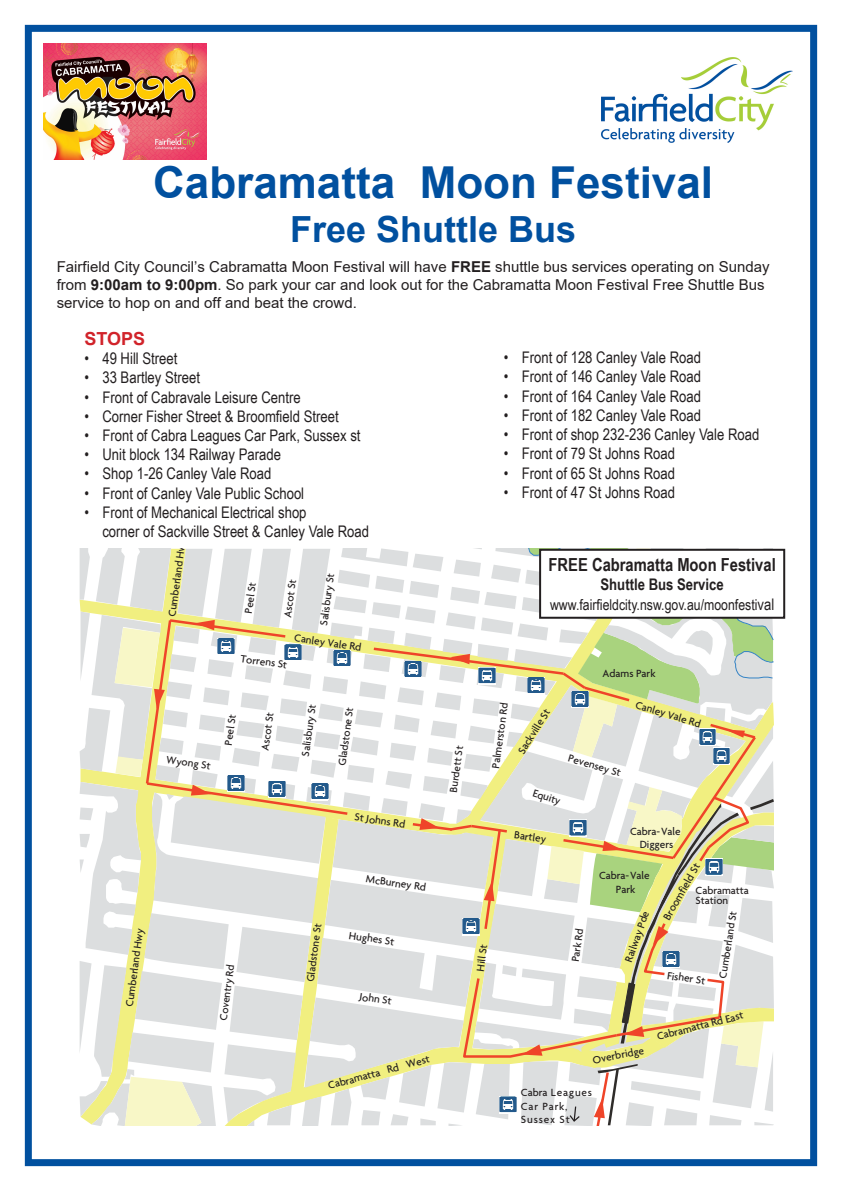
<style>
.page{position:relative;width:842px;height:1191px;background:#fff}
.page>*{position:absolute;margin:0;border:0;box-sizing:border-box;transform-origin:0 0}
.body_copy_dark_grey{font:700 44px "Arial";color:#01509f}
.body_copy_dark_grey-2{font:700 36px "Arial";color:#01509f}
.t1{font:700 18px "Arial Narrow";color:#231f20}
.t2{font:700 18px "Arial";color:#d1232a}
.t3{font:16px/19.2px "Arial Narrow";color:#231f20}
.t4{font:700 16px "Arial Narrow";color:#231f20}
.t5{font:15px/18px "Arial";color:#231f20}
.t6{font:15px "Arial Narrow";color:#231f20}
.t7{font:500 11.3px/13.4px "Agenda";color:#231f20;text-align:center}
.t8{font:500 11.3px/13.5px "Agenda";letter-spacing:.075em;color:#231f20}
.t9{font:500 11.2px "Agenda";color:#231f20}
.s1{font-weight:700}
.s2{font-size:16px}
</style>
<div class="page">
<div style="left:25px;top:25px;width:792px;height:1141px;border:7px solid #01509f"></div>
<img style="left:601px;top:58px;width:191px;height:85px">
<svg style="left:79px;top:549px;width:695px;height:576px"></svg>
<div style="left:540px;top:550px;width:244px;height:68px;background:#fff"></div>
<div style="left:539px;top:549px;width:246px;height:70px;border:2px solid #231f20"></div>
<img style="left:44px;top:44px;width:162px;height:115px">
<p class="body_copy_dark_grey" style="left:153px;top:152px;width:561px">Cabramatta Moon Festival</p>
<p class="body_copy_dark_grey-2" style="left:290px;top:204px;width:288px">Free Shuttle Bus</p>
<p class="t5" style="left:57px;top:258px;width:714px">Fairfield City Council’s Cabramatta Moon Festival will have <span class="s1">FREE</span> shuttle bus services operating on Sunday from <span class="s1">9:00am to 9:00pm</span>. So park your car and look out for the Cabramatta Moon Festival Free Shuttle Bus service to hop on and off and beat the crowd.</p>
<p class="t2" style="left:84px;top:326px;width:62px">STOPS</p>
<p class="t3" style="left:84px;top:348px;width:95px">• 49 Hill Street</p>
<p class="t3" style="left:84px;top:367px;width:117px">• 33 Bartley Street</p>
<p class="t3" style="left:84px;top:387px;width:218px">• Front of Cabravale Leisure Centre</p>
<p class="t3" style="left:84px;top:406px;width:256px">• Corner Fisher Street &amp; Broomfield Street</p>
<p class="t3" style="left:84px;top:425px;width:278px">• Front of Cabra Leagues Car Park, Sussex st</p>
<p class="t3" style="left:84px;top:444px;width:198px">• Unit block 134 Railway Parade</p>
<p class="t3" style="left:84px;top:463px;width:188px">• Shop 1-26 Canley Vale Road</p>
<p class="t3" style="left:84px;top:483px;width:221px">• Front of Canley Vale Public School</p>
<p class="t3" style="left:102px;top:502px;width:268px;text-indent:-18px">• Front of Mechanical Electrical shop<br>corner of Sackville Street &amp; Canley Vale Road</p>
<p class="t9" style="left:165px;top:615px;width:80px;rotate:-82deg">Cumberland Hwy</p>
<p class="t9" style="left:242px;top:612px;width:33px;rotate:-82deg">Peel St</p>
<p class="t9" style="left:281px;top:617px;width:40px;rotate:-82deg">Ascot St</p>
<p class="t9" style="left:317px;top:624px;width:54px;rotate:-82deg">Salisbury St</p>
<p class="t7" style="left:295px;top:631px;width:69px;rotate:8deg">Canley Vale Rd</p>
<p class="t7" style="left:242px;top:651px;width:48px;rotate:8deg">Torrens St</p>
<p class="t3" style="left:504px;top:347px;width:199px">• Front of 128 Canley Vale Road</p>
<p class="t3" style="left:504px;top:367px;width:199px">• Front of 146 Canley Vale Road</p>
<p class="t3" style="left:504px;top:386px;width:199px">• Front of 164 Canley Vale Road</p>
<p class="t3" style="left:504px;top:405px;width:199px">• Front of 182 Canley Vale Road</p>
<p class="t3" style="left:504px;top:424px;width:257px">• Front of shop 232-236 Canley Vale Road</p>
<p class="t3" style="left:504px;top:443px;width:173px">• Front of 79 St Johns Road</p>
<p class="t3" style="left:504px;top:463px;width:173px">• Front of 65 St Johns Road</p>
<p class="t3" style="left:504px;top:482px;width:173px">• Front of 47 St Johns Road</p>
<p class="t1" style="left:548px;top:551px;width:229px">FREE Cabramatta Moon Festival</p>
<p class="t4" style="left:600px;top:572px;width:125px">Shuttle Bus Service</p>
<p class="t6" style="left:550px;top:593px;width:226px">www.fairfieldcity.nsw.gov.au/moonfesti<span class="s2">val</span></p>
<p class="t7" style="left:602px;top:666px;width:54px">Adams Park</p>
<p class="t7" style="left:167px;top:752px;width:46px;rotate:8deg">Wyong St</p>
<p class="t9" style="left:221px;top:744px;width:33px;rotate:-82deg">Peel St</p>
<p class="t9" style="left:258px;top:749px;width:40px;rotate:-82deg">Ascot St</p>
<p class="t9" style="left:299px;top:755px;width:54px;rotate:-82deg">Salisbury St</p>
<p class="t9" style="left:489px;top:767px;width:67px;rotate:-82deg">Palmerston Rd</p>
<p class="t9" style="left:335px;top:764px;width:60px;rotate:-82deg">Gladstone St</p>
<p class="t9" style="left:446px;top:791px;width:48px;rotate:-82deg">Burdett St</p>
<p class="t9" style="left:515px;top:749px;width:52px;rotate:-58deg">Sackville St</p>
<p class="t7" style="left:638px;top:698px;width:69px;rotate:16deg">Canley Vale Rd</p>
<p class="t9" style="left:535px;top:786px;width:30px;rotate:17deg">Equity</p>
<p class="t9" style="left:570px;top:751px;width:56px;rotate:16deg">Pevensey St</p>
<p class="t9" style="left:122px;top:1005px;width:80px;rotate:-82deg">Cumberland Hwy</p>
<p class="t9" style="left:303px;top:980px;width:60px;rotate:-82deg">Gladstone St</p>
<p class="t9" style="left:216px;top:1019px;width:58px;rotate:-82deg">Coventry Rd</p>
<p class="t7" style="left:356px;top:810px;width:53px;rotate:8deg">St Johns Rd</p>
<p class="t7" style="left:367px;top:872px;width:62px;rotate:8deg">McBurney Rd</p>
<p class="t7" style="left:350px;top:928px;width:47px;rotate:8deg">Hughes St</p>
<p class="t7" style="left:361px;top:989px;width:34px;rotate:8deg">John St</p>
<p class="t9" style="left:473px;top:970px;width:28px;rotate:-82deg">Hill St</p>
<p class="t7" style="left:515px;top:827px;width:34px;rotate:8deg">Bartley</p>
<p class="t9" style="left:568px;top:961px;width:35px;rotate:-82deg">Park Rd</p>
<p class="t7" style="left:630px;top:824px;width:52px">Cabra-Vale<br>Diggers</p>
<p class="t7" style="left:599px;top:868px;width:52px">Cabra-Vale</p>
<p class="t7" style="left:660px;top:915px;width:65px;rotate:-60deg">Broomfield St</p>
<p class="t7" style="left:616px;top:882px;width:21px">Park</p>
<p class="t7" style="left:695px;top:883px;width:55px">Cabramatta</p>
<p class="t7" style="left:695px;top:893px;width:34px">Station</p>
<p class="t7" style="left:716px;top:977px;width:69px;rotate:-81deg">Cumberland St</p>
<p class="t7" style="left:621px;top:959px;width:55px;rotate:-70deg">Railway Pde</p>
<p class="t7" style="left:668px;top:968px;width:40px;rotate:8deg">Fisher St</p>
<p class="t7" style="left:655px;top:1029px;width:90px;rotate:-14deg">Cabramatta Rd East</p>
<p class="t9" style="left:327px;top:1079px;width:106px;rotate:-15deg">Cabramatta Rd West</p>
<p class="t7" style="left:591px;top:1053px;width:53px;rotate:-11deg">Overbridge</p>
<p class="t8" style="left:521px;top:1085px;width:73px">Cabra Leagues<br>Car Park,<br>Sussex St</p>
</div>
